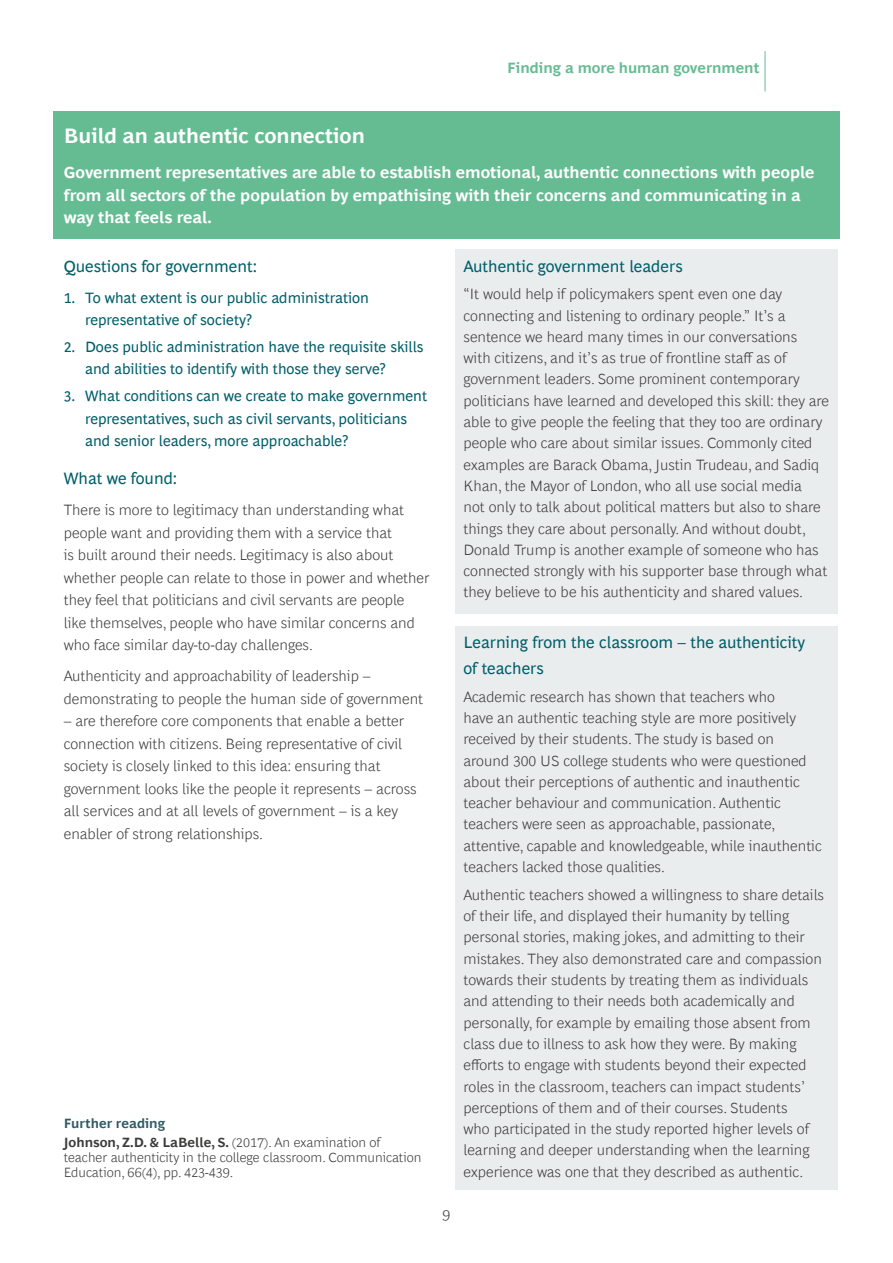
<style>
.page{position:relative;width:893px;height:1263px;background:#fff}
.page>*{position:absolute;margin:0;border:0;box-sizing:border-box;transform-origin:0 0}
.t1{font:700 21px "Henderson BCG Sans";color:#fff}
.t2{font:700 16.5px/22.5px "Henderson BCG Sans";color:#fff}
.t3{font:16.5px/25.5px "Henderson BCG Sans";color:#005f6a}
.t4{font:300 15px/21.3px "Henderson BCG Sans";color:#3c3c3b}
.t5{font:15px/22.5px "Henderson BCG Sans";color:#005f6a}
.t6{font:700 15px "Henderson BCG Sans";color:#65bc93}
.t7{font:300 13.5px/15px "Henderson BCG Sans";color:#3c3c3b}
.t8{font:700 13.5px/19.2px "Henderson BCG Sans";color:#3c3c3b}
.s1{color:#305c65}
.s2{font-weight:300}
</style>
<div class="page">
<hr style="left:765px;top:51px;width:1px;height:40px;background:#65bc93">
<div style="left:455px;top:249px;width:383px;height:365px;background:#eaedee"></div>
<div style="left:455px;top:626px;width:383px;height:564px;background:#eaedee"></div>
<div style="left:53px;top:111px;width:787px;height:128px;background:#65bc93"></div>
<p class="t6" style="left:507px;top:57px;width:254px">Finding a more human government</p>
<h1 class="t1" style="left:64px;top:121px;width:303px">Build an authentic connection</h1>
<p class="t2" style="left:64px;top:160px;width:752px">Government representatives are able to establish emotional, authentic connections with people from all sectors of the population by empathising with their concerns and communicating in a way that feels real.</p>
<p class="t3" style="left:64px;top:252px;width:195px">Questions for government:</p>
<p class="t5" style="left:85px;top:285px;width:285px;text-indent:-21px">1. To what extent is our public administration representative of society?</p>
<p class="t5" style="left:85px;top:334px;width:340px;text-indent:-21px">2. Does public administration have the requisite skills and abilities to identify with those they serve?</p>
<p class="t5" style="left:85px;top:383px;width:344px;text-indent:-21px">3. What conditions can we create to make government representatives, such as civil servants, politicians and senior leaders, more approachable?</p>
<p class="t3" style="left:64px;top:465px;width:115px">What we found:</p>
<p class="t4" style="left:64px;top:498px;width:367px;line-height:22.5px">There is more to legitimacy than understanding what people want and providing them with a service that<br>is built around their needs. Legitimacy is also about whether people can relate to those in power and whether they feel that politicians and civil servants are people like themselves, people who have similar concerns and who face similar day-to-day challenges.</p>
<p class="t4" style="left:64px;top:664px;width:361px;line-height:22.5px">Authenticity and approachability of leadership – demonstrating to people the human side of government</p>
<p class="t4" style="left:64px;top:709px;width:354px;line-height:22.5px">– are therefore core components that enable a better connection with citizens. Being representative of civil society is closely linked to this idea: ensuring that government looks like the people it represents – across all services and at all levels of government – is a key enabler of strong relationships.</p>
<p class="t3" style="left:463px;top:252px;width:221px">Authentic government leaders</p>
<p class="t4" style="left:463px;top:282px;width:367px">“It would help if policymakers spent even one day connecting and listening to ordinary people.” It’s a sentence we heard many times in our conversations<br>with citizens, and it’s as true of frontline staff as of government leaders. Some prominent contemporary politicians have learned and developed this skill: they are able to give people the feeling that they too are ordinary people who care about similar issues. Commonly cited examples are Barack Obama, Justin Trudeau, and Sadiq Khan, the Mayor of London, who all use social media<br>not only to talk about political matters but also to share things they care about personally. And without doubt, Donald Trump is another example of someone who has connected strongly with his supporter base through what they believe to be his authenticity and shared values.</p>
<p class="t3" style="left:463px;top:629px;width:343px">Learning from the classroom – the authenticity of teachers</p>
<p class="t4" style="left:463px;top:685px;width:360px">Academic research has shown that teachers who<br>have an authentic teaching style are more positively received by their students. The study is based on around 300 US college students who were questioned about their perceptions of authentic and inauthentic teacher behaviour and communication. Authentic teachers were seen as approachable, passionate, attentive, capable and knowledgeable, while inauthentic teachers lacked those qualities.</p>
<p class="t4" style="left:463px;top:883px;width:362px">Authentic teachers showed a willingness to share details of their life, and displayed their humanity by telling personal stories, making jokes, and admitting to their mistakes. They also demonstrated care and compassion towards their students by treating them as individuals and attending to their needs both academically and personally, for example by emailing those absent from class due to illness to ask how they were. By making efforts to engage with students beyond their expected roles in the classroom, teachers can impact students’ perceptions of them and of their courses. Students<br>who participated in the study reported higher levels of learning and deeper understanding when the learning experience was one that they described as authentic.</p>
<p class="t8" style="left:64px;top:1113px;width:318px"><span class="s1">Further reading<br></span>Johnson, Z.D. &amp; LaBelle, S. <span class="s2">(2017). An examination of</span></p>
<p class="t7" style="left:64px;top:1149px;width:359px">teacher authenticity in the college classroom. Communication<br>Education, 66(4), pp. 423-439.</p>
<p class="t4" style="left:442px;top:1203px;width:9px">9</p>
</div>
